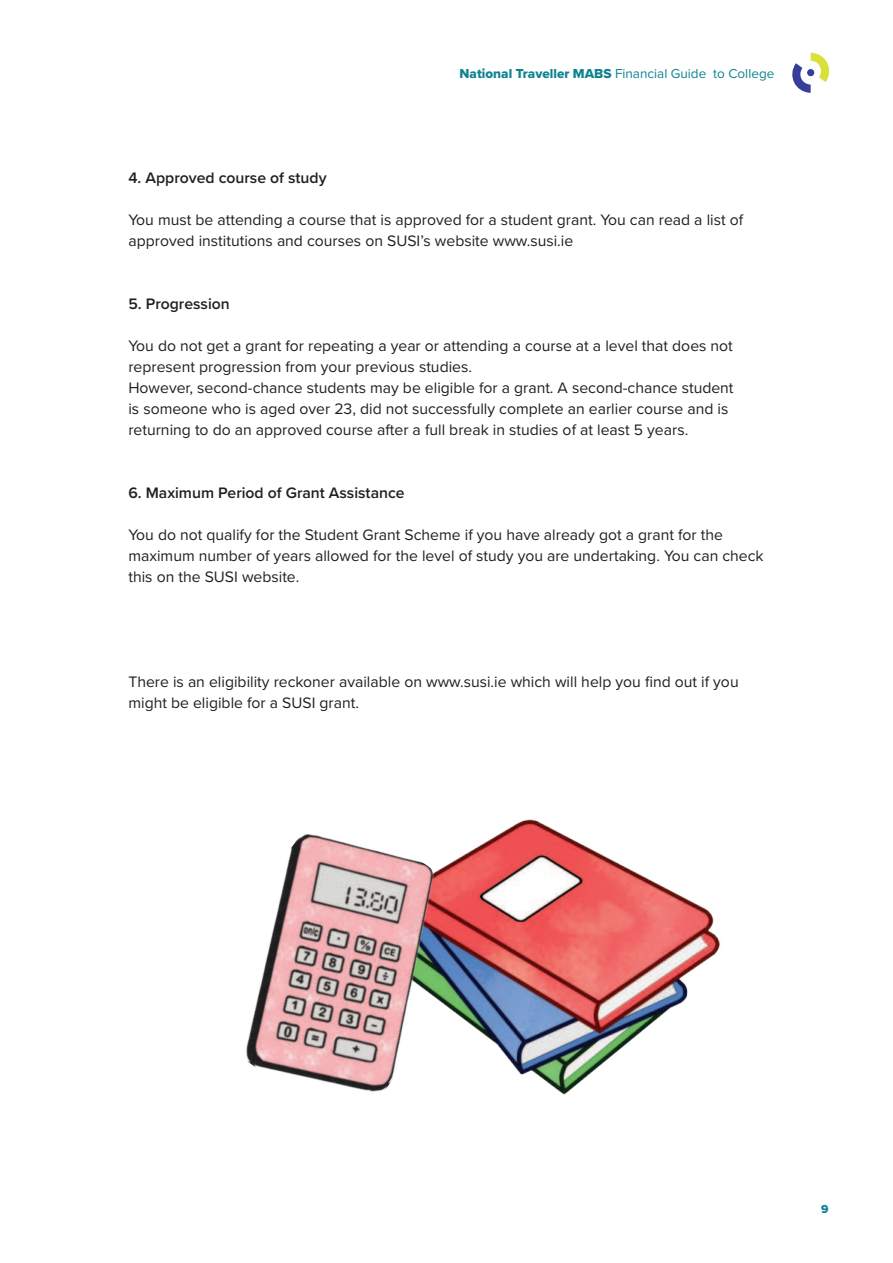
<style>
.page{position:relative;width:893px;height:1263px;background:#fff}
.page>*{position:absolute;margin:0;border:0;box-sizing:border-box;transform-origin:0 0}
.t1{font:15.75px/21px "Proxima Nova";color:#231f20}
.t2{font:600 15.75px "Proxima Nova";color:#231f20}
.t3{font:13.5px "Proxima Nova";color:#0f8391}
.t4{font:12px "Proxima Nova Extrabld";color:#0f8391}
.s1{font-family:"Proxima Nova Extrabld"}
</style>
<div class="page">
<svg style="left:792px;top:53px;width:38px;height:40px"></svg>
<img style="left:506px;top:819px;width:214px;height:276px">
<img style="left:246px;top:830px;width:260px;height:262px">
<p class="t3" style="left:460px;top:68px;width:316px"><span class="s1">National Traveller MABS</span> Financial Guide to College</p>
<p class="t2" style="left:128px;top:171px;width:200px">4. Approved course of study</p>
<p class="t1" style="left:128px;top:210px;width:616px">You must be attending a course that is approved for a student grant. You can read a list of approved institutions and courses on SUSI’s website www.susi.ie</p>
<p class="t2" style="left:128px;top:297px;width:103px">5. Progression</p>
<p class="t1" style="left:128px;top:336px;width:607px">You do not get a grant for repeating a year or attending a course at a level that does not represent progression from your previous studies.<br>However, second-chance students may be eligible for a grant. A second-chance student is someone who is aged over 23, did not successfully complete an earlier course and is returning to do an approved course after a full break in studies of at least 5 years.</p>
<p class="t2" style="left:128px;top:486px;width:278px">6. Maximum Period of Grant Assistance</p>
<p class="t1" style="left:128px;top:525px;width:637px">You do not qualify for the Student Grant Scheme if you have already got a grant for the maximum number of years allowed for the level of study you are undertaking. You can check this on the SUSI website.</p>
<p class="t1" style="left:128px;top:672px;width:612px">There is an eligibility reckoner available on www.susi.ie which will help you find out if you might be eligible for a SUSI grant.</p>
<p class="t4" style="left:821px;top:1204px;width:9px">9</p>
</div>
